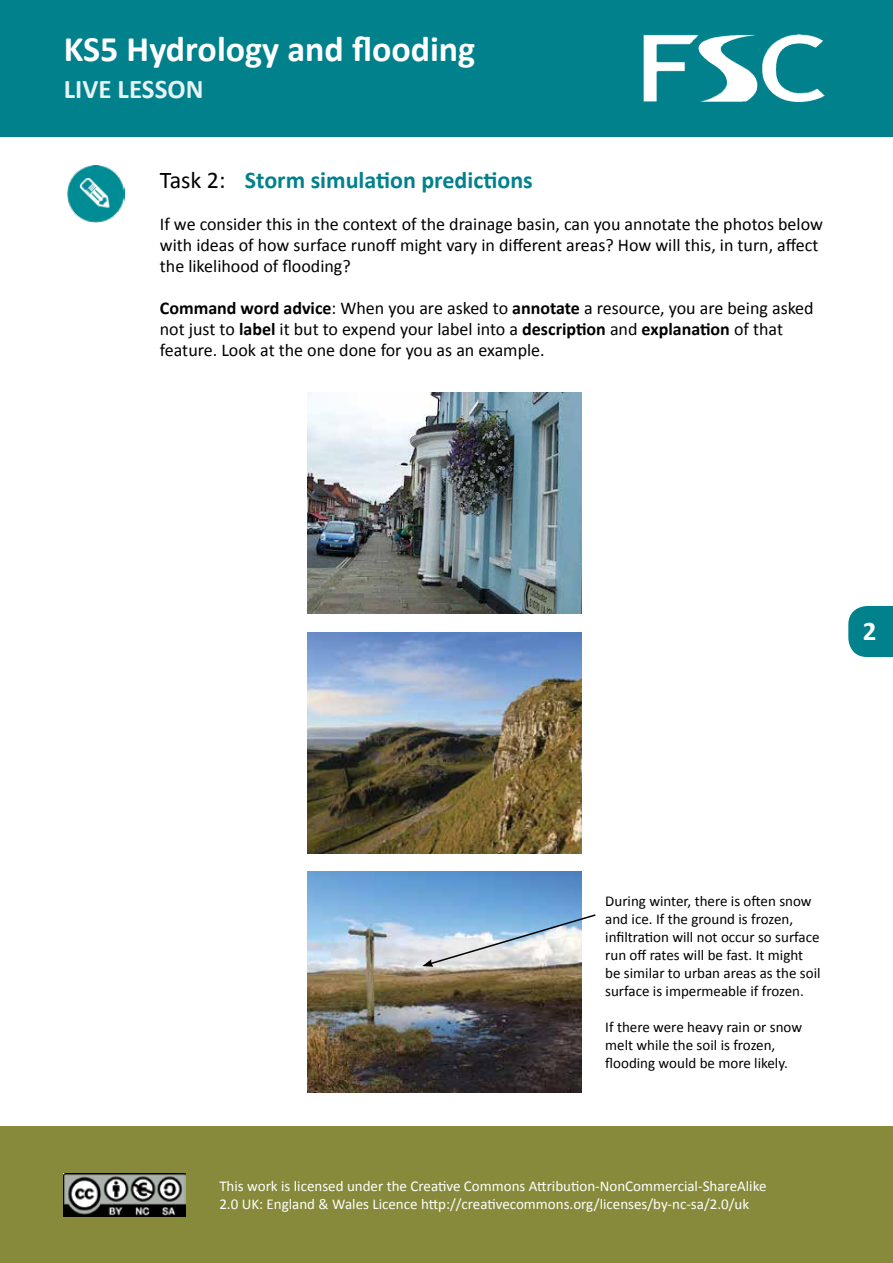
<style>
.page{position:relative;width:893px;height:1263px;background:#fff}
.page>*{position:absolute;margin:0;border:0;box-sizing:border-box;transform-origin:0 0}
.t1{font:700 36px "Calibri";color:#fff}
.t2{font:700 27px "Calibri";color:#e6f2f4}
.t3{font:700 27px "Calibri";color:#fff}
.t4{font:700 24px "Calibri";color:#00818c}
.t5{font:18px/21px "Calibri";color:#000}
.t6{font:15px/18px "Calibri";color:#000}
.t7{font:15px/18px "Calibri";color:#fff}
.s1{font-weight:400;color:#000}
.s2{font-weight:700}
</style>
<div class="page">
<svg style="left:848px;top:606px;width:45px;height:51px"></svg>
<div style="left:0;top:1127px;width:893px;height:136px;background:#878a3a"></div>
<div style="left:0;top:0;width:893px;height:136px;background:#00818c"></div>
<img style="left:64px;top:1174px;width:121px;height:42px">
<img style="left:762px;top:34px;width:63px;height:68px">
<img style="left:67px;top:166px;width:58px;height:57px">
<img style="left:307px;top:393px;width:274px;height:221px">
<img style="left:307px;top:872px;width:274px;height:221px">
<img style="left:307px;top:632px;width:274px;height:221px">
<svg style="left:422px;top:913px;width:174px;height:54px"></svg>
<h1 class="t1" style="left:64px;top:26px;width:413px">KS5 Hydrology and flooding</h1>
<h2 class="t2" style="left:64px;top:72px;width:141px">LIVE LESSON</h2>
<h3 class="t4" style="left:160px;top:165px;width:374px"><span class="s1">Task 2:</span> Storm simulation predictions</h3>
<p class="t5" style="left:160px;top:214px;width:665px">If we consider this in the context of the drainage basin, can you annotate the photos below with ideas of how surface runoff might vary in different areas? How will this, in turn, affect the likelihood of flooding?</p>
<p class="t5" style="left:160px;top:298px;width:655px"><span class="s2">Command word advice</span>: When you are asked to <span class="s2">annotate</span> a resource, you are being asked not just to <span class="s2">label</span> it but to expend your label into a <span class="s2">description</span> and <span class="s2">explanation</span> of that feature. Look at the one done for you as an example.</p>
<h2 class="t3" style="left:863px;top:614px;width:15px">2</h2>
<p class="t6" style="left:605px;top:892px;width:217px">During winter, there is often snow and ice. If the ground is frozen, infiltration will not occur so surface run off rates will be fast. It might be similar to urban areas as the soil surface is impermeable if frozen.</p>
<p class="t6" style="left:605px;top:1018px;width:198px">If there were heavy rain or snow melt while the soil is frozen, flooding would be more likely.</p>
<p class="t7" style="left:219px;top:1177px;width:549px">This work is licensed under the Creative Commons Attribution-NonCommercial-ShareAlike<br>2.0 UK: England &amp; Wales Licence http://creativecommons.org/licenses/by-nc-sa/2.0/uk</p>
</div>
